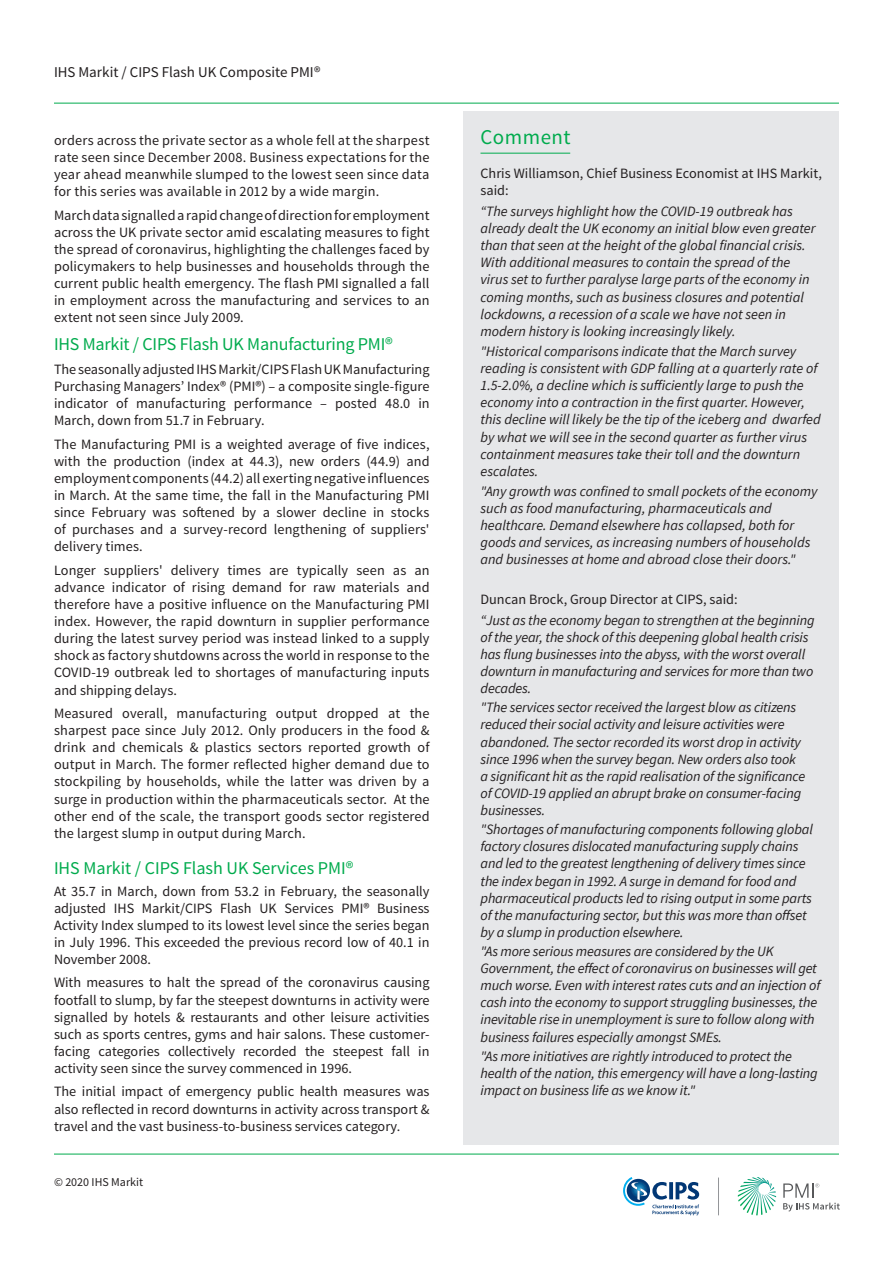
<style>
.page{position:relative;width:893px;height:1263px;background:#fff}
.page>*{position:absolute;margin:0;border:0;box-sizing:border-box;transform-origin:0 0}
.Section_header{font:21px "Source Sans Pro";letter-spacing:.025em;color:#00ab4d}
.Body_copy_2{font:18px "Source Sans Pro";letter-spacing:-.01em;color:#00ab4d}
.Body_subheader{font:18px "Source Sans Pro";color:#00ab4d}
.t1{font:15px "Source Sans Pro";color:#231f20}
.Body_copy_2-2{font:14.25px/17.1px "Source Sans Pro";color:#231f20;text-align:justify}
.Comment{font:italic 14.25px/17.1px "Source Sans Pro";letter-spacing:-.01em;color:#231f20}
.Comment-2{font:14.25px "Source Sans Pro";color:#231f20}
.t2{font:12px "Source Sans Pro";color:#231f20}
</style>
<div class="page">
<hr style="left:54px;top:103px;width:785px;height:1px;background:#00ab4d">
<hr style="left:54px;top:1154px;width:785px;height:1px;background:#00ab4d">
<svg style="left:738px;top:1177px;width:38px;height:38px"></svg>
<svg style="left:783px;top:1183px;width:57px;height:28px"></svg>
<hr style="left:718px;top:1177px;width:1px;height:38px;background:#939598">
<svg style="left:623px;top:1177px;width:76px;height:38px"></svg>
<div style="left:463px;top:112px;width:376px;height:68px;background:#e6e7e9"></div>
<hr style="left:480px;top:153px;width:90px;height:1px;background:#00ab4d">
<div style="left:463px;top:167px;width:376px;height:977px;background:#e6e7e9"></div>
<p class="t1" style="left:54px;top:63px;width:268px">IHS Markit / CIPS Flash UK Composite PMI®</p>
<p class="Body_copy_2-2" style="left:54px;top:132px;width:377px">orders across the private sector as a whole fell at the sharpest</p>
<p class="Section_header" style="left:480px;top:124px;width:92px">Comment</p>
<p class="Body_copy_2-2" style="left:54px;top:149px;width:377px">rate seen since December 2008. Business expectations for the year ahead meanwhile slumped to the lowest seen since data for this series was available in 2012 by a wide margin.</p>
<p class="Body_copy_2-2" style="left:54px;top:207px;width:377px">March data signalled a rapid change of direction for employment across the UK private sector amid escalating measures to fight the spread of coronavirus, highlighting the challenges faced by policymakers to help businesses and households through the current public health emergency. The flash PMI signalled a fall in employment across the manufacturing and services to an extent not seen since July 2009.</p>
<p class="Body_copy_2" style="left:54px;top:333px;width:340px">IHS Markit / CIPS Flash UK Manufacturing PMI®</p>
<p class="Body_copy_2-2" style="left:54px;top:361px;width:377px">The seasonally adjusted IHS Markit/CIPS Flash UK Manufacturing Purchasing Managers’ Index® (PMI®) – a composite single-figure indicator of manufacturing performance – posted 48.0 in March, down from 51.7 in February.</p>
<p class="Body_copy_2-2" style="left:54px;top:436px;width:377px">The Manufacturing PMI is a weighted average of five indices, with the production (index at 44.3), new orders (44.9) and employment components (44.2) all exerting negative influences in March. At the same time, the fall in the Manufacturing PMI since February was softened by a slower decline in stocks of purchases and a survey-record lengthening of suppliers' delivery times.</p>
<p class="Body_copy_2-2" style="left:54px;top:562px;width:377px">Longer suppliers' delivery times are typically seen as an advance indicator of rising demand for raw materials and therefore have a positive influence on the Manufacturing PMI index. However, the rapid downturn in supplier performance during the latest survey period was instead linked to a supply shock as factory shutdowns across the world in response to the COVID-19 outbreak led to shortages of manufacturing inputs and shipping delays.</p>
<p class="Body_copy_2-2" style="left:54px;top:705px;width:377px">Measured overall, manufacturing output dropped at the sharpest pace since July 2012. Only producers in the food &amp; drink and chemicals &amp; plastics sectors reported growth of output in March. The former reflected higher demand due to stockpiling by households, while the latter was driven by a surge in production within the pharmaceuticals sector. At the other end of the scale, the transport goods sector registered the largest slump in output during March.</p>
<p class="Body_subheader" style="left:54px;top:857px;width:301px">IHS Markit / CIPS Flash UK Services PMI®</p>
<p class="Body_copy_2-2" style="left:54px;top:882px;width:377px">At 35.7 in March, down from 53.2 in February, the seasonally adjusted IHS Markit/CIPS Flash UK Services PMI® Business Activity Index slumped to its lowest level since the series began in July 1996. This exceeded the previous record low of 40.1 in November 2008.</p>
<p class="Body_copy_2-2" style="left:54px;top:974px;width:377px">With measures to halt the spread of the coronavirus causing footfall to slump, by far the steepest downturns in activity were signalled by hotels &amp; restaurants and other leisure activities such as sports centres, gyms and hair salons. These customer&shy;facing categories collectively recorded the steepest fall in activity seen since the survey commenced in 1996.</p>
<p class="Body_copy_2-2" style="left:54px;top:1083px;width:377px">The initial impact of emergency public health measures was also reflected in record downturns in activity across transport &amp; travel and the vast business-to-business services category.</p>
<p class="Body_copy_2-2" style="left:480px;top:165px;width:343px">Chris Williamson, Chief Business Economist at IHS Markit, said:</p>
<p class="Comment" style="left:480px;top:203px;width:337px">“The surveys highlight how the COVID-19 outbreak has already dealt the UK economy an initial blow even greater than that seen at the height of the global financial crisis.<br>With additional measures to contain the spread of the virus set to further paralyse large parts of the economy in coming months, such as business closures and potential lockdowns, a recession of a scale we have not seen in modern history is looking increasingly likely.</p>
<p class="Comment" style="left:480px;top:343px;width:342px">"Historical comparisons indicate that the March survey reading is consistent with GDP falling at a quarterly rate of 1.5-2.0%, a decline which is sufficiently large to push the economy into a contraction in the first quarter. However, this decline will likely be the tip of the iceberg and dwarfed by what we will see in the second quarter as further virus containment measures take their toll and the downturn escalates.</p>
<p class="Comment" style="left:480px;top:483px;width:339px">"Any growth was confined to small pockets of the economy such as food manufacturing, pharmaceuticals and healthcare. Demand elsewhere has collapsed, both for goods and services, as increasing numbers of households and businesses at home and abroad close their doors."</p>
<p class="Comment-2" style="left:480px;top:591px;width:259px">Duncan Brock, Group Director at CIPS, said:</p>
<p class="Comment" style="left:480px;top:611px;width:336px">“Just as the economy began to strengthen at the beginning of the year, the shock of this deepening global health crisis has flung businesses into the abyss, with the worst overall downturn in manufacturing and services for more than two decades.</p>
<p class="Comment" style="left:480px;top:699px;width:326px">"The services sector received the largest blow as citizens reduced their social activity and leisure activities were abandoned. The sector recorded its worst drop in activity since 1996 when the survey began. New orders also took a significant hit as the rapid realisation of the significance of COVID-19 applied an abrupt brake on consumer-facing businesses.</p>
<p class="Comment" style="left:480px;top:821px;width:334px">"Shortages of manufacturing components following global factory closures dislocated manufacturing supply chains and led to the greatest lengthening of delivery times since the index began in 1992. A surge in demand for food and pharmaceutical products led to rising output in some parts of the manufacturing sector, but this was more than offset by a slump in production elsewhere.</p>
<p class="Comment" style="left:480px;top:943px;width:341px">"As more serious measures are considered by the UK Government, the effect of coronavirus on businesses will get much worse. Even with interest rates cuts and an injection of cash into the economy to support struggling businesses, the inevitable rise in unemployment is sure to follow along with business failures especially amongst SMEs.</p>
<p class="Comment" style="left:480px;top:1047px;width:339px">"As more initiatives are rightly introduced to protect the health of the nation, this emergency will have a long-lasting impact on business life as we know it."</p>
<p class="t2" style="left:54px;top:1175px;width:91px">© 2020 IHS Markit</p>
</div>
